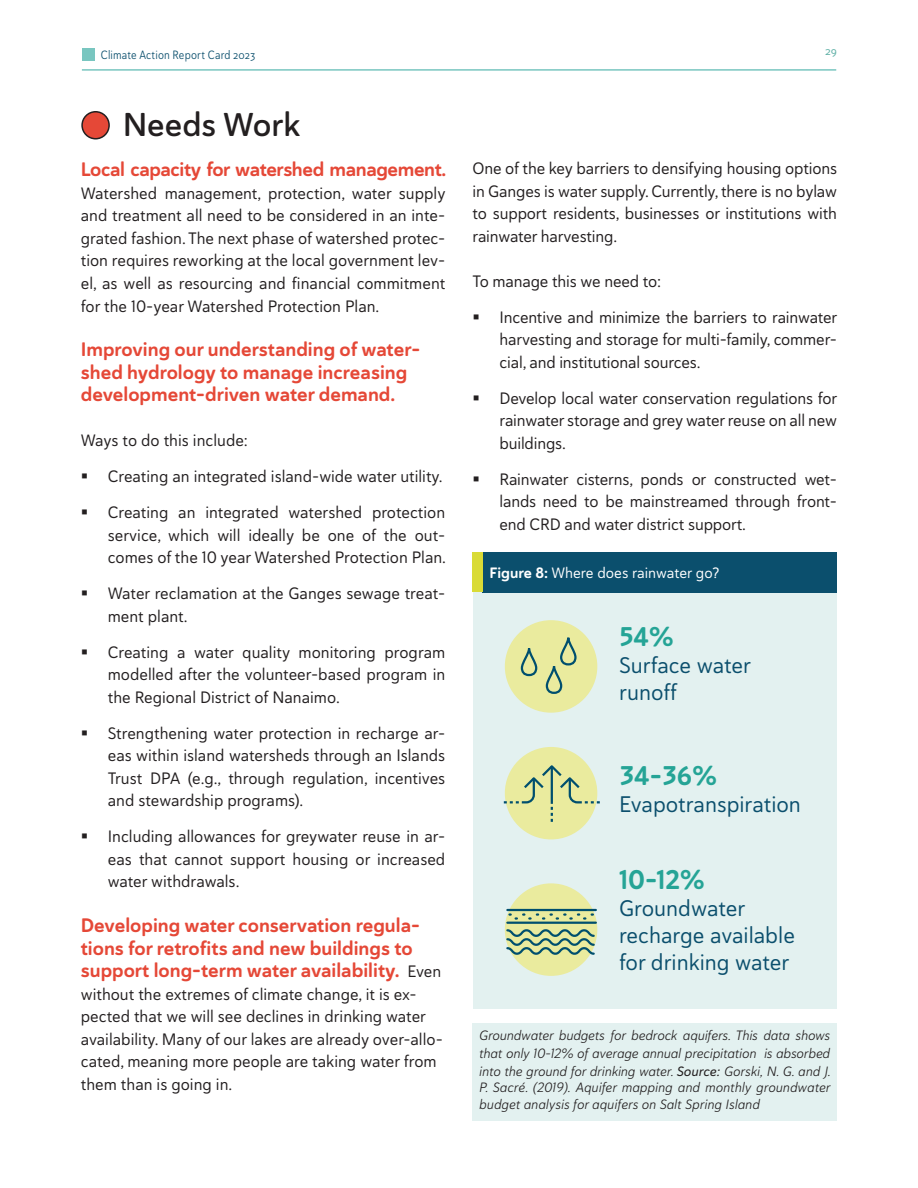
<style>
.page{position:relative;width:918px;height:1188px;background:#fff}
.page>*{position:absolute;margin:0;border:0;box-sizing:border-box;transform-origin:0 0}
.t1{font:33px "Haboro Soft Nor Dem";color:#231f20}
.t2{font:27px "Haboro Soft Nor Bol";color:#25a496}
.t3{font:22.5px/27px "Haboro Soft Nor Reg";color:#0b4f6d}
.t4{font:19.5px/22.5px "Haboro Soft Nor Bol";color:#e54837}
.t5{font:19.5px "Haboro Soft Nor Bol";letter-spacing:-.02em;color:#e54837}
.t6{font:16.5px/22.5px "Haboro Soft Nor Reg";color:#231f20;text-align:justify}
.t7{font:15px "Haboro Soft Nor Reg";color:#fff}
.t8{font:13.5px/18px "Haboro Soft Nor Boo It";color:#231f20;text-align:justify}
.t9{font:12px "Haboro Soft Con Boo";letter-spacing:.015em;color:#0b4f6d}
.t10{font:12px "Haboro Soft Nor Reg";color:#61b1a7}
.s1{font-family:"Haboro Soft Nor Reg";font-size:16.5px;color:#231f20}
.s2{font-family:"Haboro Soft Nor Bol"}
.s3{font-family:"Haboro Soft Nor Med It"}
</style>
<div class="page">
<div style="left:82px;top:49px;width:12px;height:12px;background:#79c6c0"></div>
<hr style="left:82px;top:69px;width:754px;height:2px;background:#79c6c0">
<div style="left:82px;top:112px;width:27px;height:27px;background:#e54837;border-radius:50%"></div>
<div style="left:81px;top:111px;width:29px;height:29px;border:2px solid #231f20;border-radius:50%"></div>
<div style="left:472px;top:1023px;width:365px;height:97px;background:#e3f1f0"></div>
<div style="left:473px;top:592px;width:364px;height:417px;background:#e3f1f0"></div>
<div style="left:505px;top:620px;width:92px;height:93px;background:#eaeb9e;border-radius:50%"></div>
<div style="left:505px;top:747px;width:92px;height:92px;background:#eaeb9e;border-radius:50%"></div>
<div style="left:505px;top:883px;width:92px;height:93px;background:#eaeb9e;border-radius:50%"></div>
<div style="left:483px;top:552px;width:354px;height:40px;background:#0b4f6d"></div>
<div style="left:472px;top:552px;width:11px;height:40px;background:#d9db36"></div>
<svg style="left:505px;top:908px;width:93px;height:48px"></svg>
<svg style="left:520px;top:637px;width:57px;height:57px"></svg>
<svg style="left:503px;top:763px;width:97px;height:61px"></svg>
<p class="t9" style="left:101px;top:47px;width:156px">Climate Action Report Card 2023</p>
<p class="t10" style="left:825px;top:43px;width:13px">29</p>
<p class="t1" style="left:123px;top:103px;width:179px">Needs Work</p>
<p class="t5" style="left:81px;top:157px;width:367px">Local capacity for watershed management.</p>
<p class="t6" style="left:81px;top:182px;width:366px">Watershed management, protection, water supply and treatment all need to be considered in an inte&shy;grated fashion. The next phase of watershed protec&shy;tion requires reworking at the local government lev&shy;el, as well as resourcing and financial commitment for the 10-year Watershed Protection Plan.</p>
<p class="t4" style="left:81px;top:338px;width:341px">Improving our understanding of water&shy;shed hydrology to manage increasing development-driven water demand.</p>
<p class="t6" style="left:81px;top:429px;width:169px">Ways to do this include:</p>
<p class="t6" style="left:108px;top:465px;width:336px">Creating an integrated island-wide water utility.</p>
<p class="t6" style="left:108px;top:501px;width:340px">Creating an integrated watershed protection service, which will ideally be one of the out&shy;comes of the 10 year Watershed Protection Plan.</p>
<p class="t6" style="left:108px;top:582px;width:339px">Water reclamation at the Ganges sewage treat&shy;ment plant.</p>
<p class="t6" style="left:108px;top:641px;width:339px">Creating a water quality monitoring program modelled after the volunteer-based program in the Regional District of Nanaimo.</p>
<p class="t6" style="left:108px;top:722px;width:339px">Strengthening water protection in recharge ar&shy;eas within island watersheds through an Islands Trust DPA (e.g., through regulation, incentives and stewardship programs).</p>
<p class="t6" style="left:108px;top:825px;width:339px">Including allowances for greywater reuse in ar&shy;eas that cannot support housing or increased water withdrawals.</p>
<p class="t4" style="left:81px;top:914px;width:362px">Developing water conservation regula&shy;tions for retrofits and new buildings to support long-term water availability. <span class="s1">Even</span></p>
<p class="t6" style="left:81px;top:983px;width:364px;text-align:left">without the extremes of climate change, it is ex&shy;pected that we will see declines in drinking water availability. Many of our lakes are already over-allo&shy;cated, meaning more people are taking water from them than is going in.</p>
<p class="t6" style="left:472px;top:157px;width:366px">One of the key barriers to densifying housing options in Ganges is water supply. Currently, there is no bylaw to support residents, businesses or institutions with rainwater harvesting.</p>
<p class="t6" style="left:472px;top:270px;width:190px">To manage this we need to:</p>
<p class="t6" style="left:499px;top:306px;width:339px">Incentive and minimize the barriers to rainwater harvesting and storage for multi-family, commer&shy;cial, and institutional sources.</p>
<p class="t6" style="left:499px;top:387px;width:339px">Develop local water conservation regulations for rainwater storage and grey water reuse on all new buildings.</p>
<p class="t6" style="left:499px;top:468px;width:339px">Rainwater cisterns, ponds or constructed wet&shy;lands need to be mainstreamed through front&shy;end CRD and water district support.</p>
<p class="t7" style="left:490px;top:563px;width:231px"><span class="s2">Figure 8:</span> Where does rainwater go?</p>
<p class="t2" style="left:619px;top:618px;width:56px">54%</p>
<p class="t3" style="left:619px;top:651px;width:134px">Surface water runoff</p>
<p class="t2" style="left:619px;top:758px;width:99px">34-36%</p>
<p class="t3" style="left:619px;top:791px;width:183px">Evapotranspiration</p>
<p class="t2" style="left:619px;top:862px;width:87px">10-12%</p>
<p class="t3" style="left:619px;top:895px;width:177px">Groundwater recharge available for drinking water</p>
<p class="t8" style="left:479px;top:1026px;width:353px">Groundwater budgets for bedrock aquifers. This data shows that only 10-12% of average annual precipitation is absorbed into the ground for drinking water. <span class="s3">Source:</span> Gorski, N. G. and J.</p>
<p class="t8" style="left:479px;top:1079px;width:353px;line-height:16.2px">P. Sacré. (2019). Aquifer mapping and monthly groundwater budget analysis for aquifers on Salt Spring Island</p>
</div>
